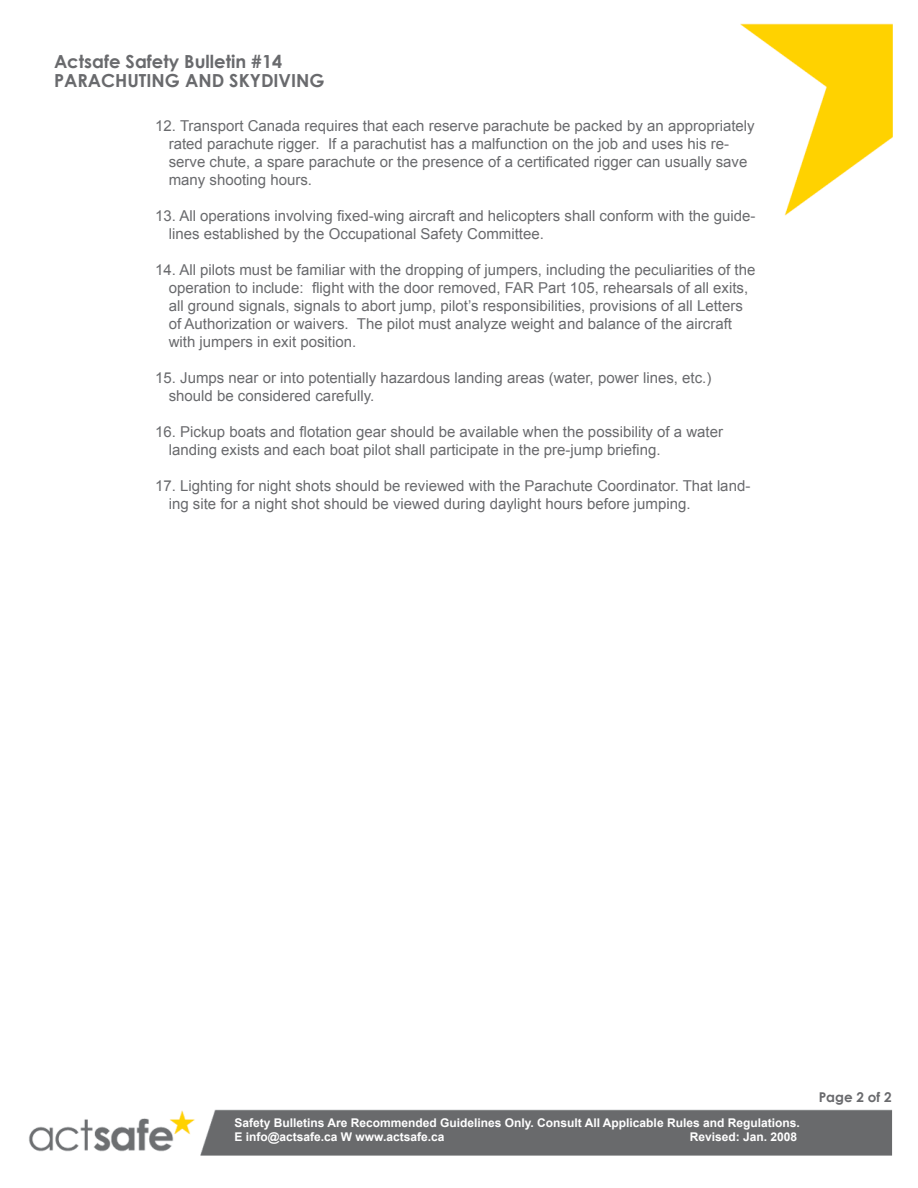
<style>
.page{position:relative;width:918px;height:1188px;background:#fff}
.page>*{position:absolute;margin:0;border:0;box-sizing:border-box;transform-origin:0 0}
.t1{font:700 18px/19.5px "Century Gothic";color:#696a6d}
.t2{font:15px/18px "Arial";color:#696a6d}
.t3{font:700 13.5px "Century Gothic";color:#696a6d}
.t4{font:700 12px/14.4px "Arial";color:#fff}
</style>
<div class="page">
<img style="left:29px;top:23px;width:864px;height:1133px">
<p class="t1" style="left:54px;top:50px;width:272px">Actsafe Safety Bulletin #14<br>PARACHUTING AND SKYDIVING</p>
<p class="t2" style="left:169px;top:117px;width:587px;text-indent:-14px">12. Transport Canada requires that each reserve parachute be packed by an appropriately rated parachute rigger. If a parachutist has a malfunction on the job and uses his re&shy;serve chute, a spare parachute or the presence of a certificated rigger can usually save many shooting hours.</p>
<p class="t2" style="left:169px;top:207px;width:588px;text-indent:-14px">13. All operations involving fixed-wing aircraft and helicopters shall conform with the guide&shy;lines established by the Occupational Safety Committee.</p>
<p class="t2" style="left:169px;top:261px;width:588px;text-indent:-14px">14. All pilots must be familiar with the dropping of jumpers, including the peculiarities of the operation to include: flight with the door removed, FAR Part 105, rehearsals of all exits, all ground signals, signals to abort jump, pilot’s responsibilities, provisions of all Letters of Authorization or waivers. The pilot must analyze weight and balance of the aircraft with jumpers in exit position.</p>
<p class="t2" style="left:169px;top:369px;width:544px;text-indent:-14px">15. Jumps near or into potentially hazardous landing areas (water, power lines, etc.) should be considered carefully.</p>
<p class="t2" style="left:169px;top:423px;width:556px;text-indent:-14px">16. Pickup boats and flotation gear should be available when the possibility of a water landing exists and each boat pilot shall participate in the pre-jump briefing.</p>
<p class="t2" style="left:169px;top:477px;width:583px;text-indent:-13px">17. Lighting for night shots should be reviewed with the Parachute Coordinator. That land&shy;ing site for a night shot should be viewed during daylight hours before jumping.</p>
<p class="t4" style="left:234px;top:1116px;width:567px">Safety Bulletins Are Recommended Guidelines Only. Consult All Applicable Rules and Regulations.<br>E info@actsafe.ca W www.actsafe.ca</p>
<p class="t4" style="left:690px;top:1130px;width:109px">Revised: Jan. 2008</p>
<p class="t3" style="left:819px;top:1087px;width:74px">Page 2 of 2</p>
</div>
